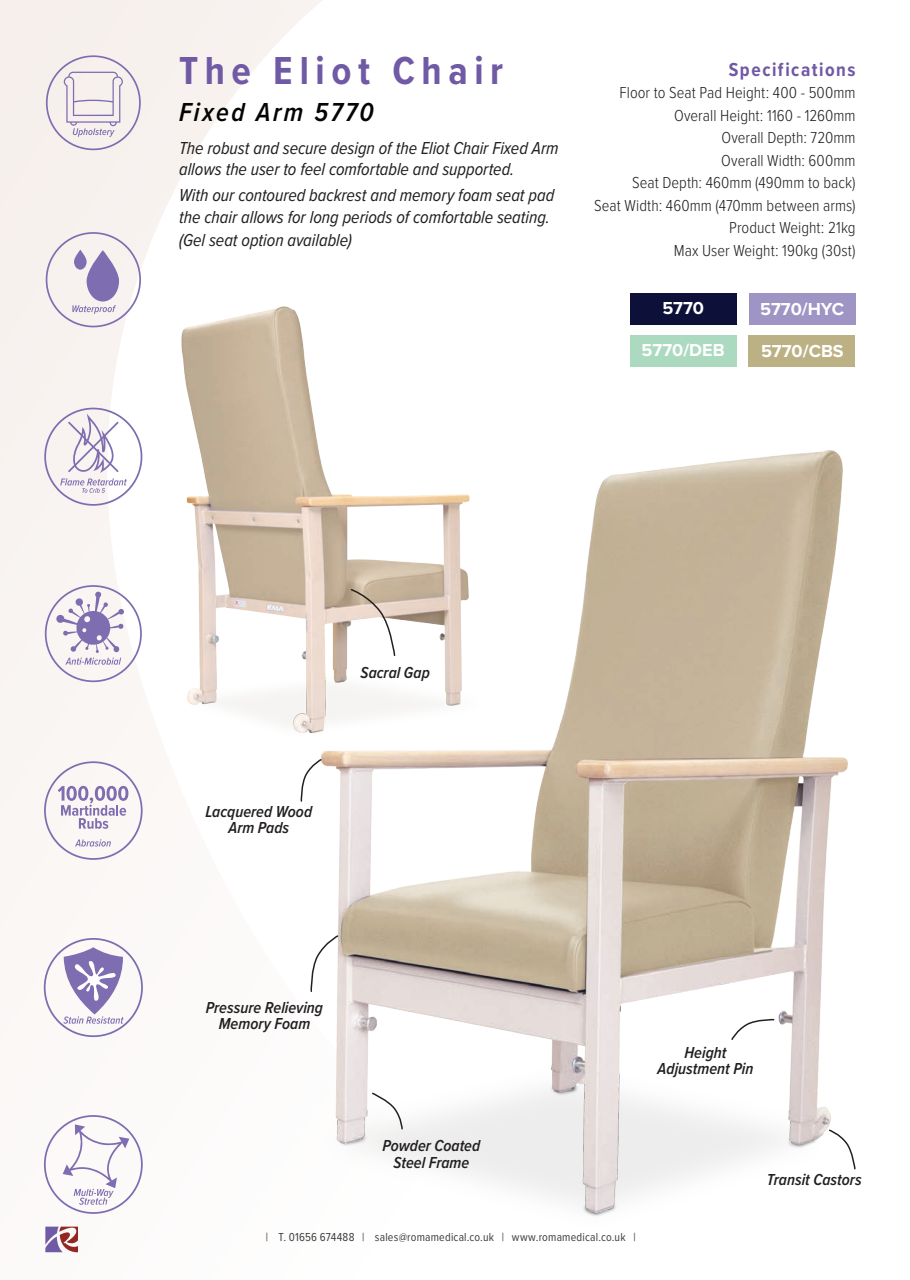
<style>
.page{position:relative;width:910px;height:1280px;background:#fff}
.page>*{position:absolute;margin:0;border:0;box-sizing:border-box;transform-origin:0 0}
.Table_Paragraph{font:700 40.5px "Proxima Nova Cond";letter-spacing:.165em;color:#7059a5}
.Table_Paragraph-2{font:italic 600 27px "Proxima Nova Cond";letter-spacing:.09em;color:#040503}
.Table_Paragraph-3{font:700 19.5px "Proxima Nova Cond";letter-spacing:.08em;color:#7059a5}
.Table_Paragraph-4{font:italic 18px/22.5px "Proxima Nova Cond";letter-spacing:-.005em;color:#231f20}
.t1{font:700 18px "Proxima Nova";color:#fff}
.Table_Paragraph-5{font:300 16.5px "Proxima Nova Cond";letter-spacing:.005em;color:#231f20}
.Table_Paragraph-6{font:italic 600 16.5px/16.5px "Proxima Nova Cond";color:#231f20;text-align:center}
.t2{font:12px "Proxima Nova Cond";letter-spacing:.015em;color:#3e3e3f}
</style>
<div class="page">
<svg style="left:0;top:0;width:322px;height:1253px"></svg>
<svg style="left:45px;top:1226px;width:33px;height:26px"></svg>
<img style="left:134px;top:291px;width:188px;height:468px">
<img style="left:278px;top:401px;width:570px;height:848px">
<svg style="left:310px;top:934px;width:29px;height:59px"></svg>
<svg style="left:828px;top:1129px;width:28px;height:41px"></svg>
<svg style="left:350px;top:588px;width:46px;height:69px"></svg>
<svg style="left:300px;top:758px;width:22px;height:44px"></svg>
<svg style="left:620px;top:971px;width:173px;height:70px"></svg>
<div style="left:630px;top:293px;width:107px;height:32px;background:#0d1039"></div>
<div style="left:630px;top:335px;width:107px;height:32px;background:#acdac0"></div>
<div style="left:749px;top:293px;width:106px;height:32px;background:#9f95c5"></div>
<div style="left:748px;top:335px;width:107px;height:32px;background:#bcb085"></div>
<svg style="left:371px;top:1092px;width:33px;height:38px"></svg>
<svg style="left:46px;top:232px;width:95px;height:95px"></svg>
<svg style="left:46px;top:55px;width:95px;height:95px;background:#e8e0e5"></svg>
<svg style="left:44px;top:938px;width:99px;height:99px"></svg>
<svg style="left:44px;top:1115px;width:99px;height:99px"></svg>
<svg style="left:44px;top:408px;width:98px;height:98px"></svg>
<svg style="left:45px;top:585px;width:97px;height:97px"></svg>
<svg style="left:44px;top:761px;width:99px;height:99px"></svg>
<p class="Table_Paragraph" style="left:179px;top:41px;width:326px">The Eliot Chair</p>
<p class="Table_Paragraph-2" style="left:179px;top:92px;width:196px">Fixed Arm 5770</p>
<p class="Table_Paragraph-4" style="left:179px;top:136px;width:381px;line-height:21px">The robust and secure design of the Eliot Chair Fixed Arm allows the user to feel comfortable and supported.</p>
<p class="Table_Paragraph-4" style="left:179px;top:183px;width:377px">With our contoured backrest and memory foam seat pad the chair allows for long periods of comfortable seating. (Gel seat option available)</p>
<p class="Table_Paragraph-3" style="left:729px;top:55px;width:128px">Specifications</p>
<p class="Table_Paragraph-5" style="left:620px;top:80px;width:238px">Floor to Seat Pad Height: 400 - 500mm</p>
<p class="Table_Paragraph-5" style="left:674px;top:103px;width:183px">Overall Height: 1160 - 1260mm</p>
<p class="Table_Paragraph-5" style="left:721px;top:125px;width:136px">Overall Depth: 720mm</p>
<p class="Table_Paragraph-5" style="left:721px;top:148px;width:136px">Overall Width: 600mm</p>
<p class="Table_Paragraph-5" style="left:632px;top:170px;width:225px">Seat Depth: 460mm (490mm to back)</p>
<p class="Table_Paragraph-5" style="left:594px;top:193px;width:263px">Seat Width: 460mm (470mm between arms)</p>
<p class="Table_Paragraph-5" style="left:729px;top:215px;width:128px">Product Weight: 21kg</p>
<p class="Table_Paragraph-5" style="left:674px;top:238px;width:183px">Max User Weight: 190kg (30st)</p>
<p class="t1" style="left:662px;top:295px;width:43px">5770</p>
<p class="t1" style="left:642px;top:337px;width:84px">5770/DEB</p>
<p class="t1" style="left:760px;top:295px;width:86px">5770/HYC</p>
<p class="t1" style="left:761px;top:338px;width:84px">5770/CBS</p>
<p class="Table_Paragraph-6" style="left:361px;top:663px;width:71px">Sacral Gap</p>
<p class="Table_Paragraph-6" style="left:205px;top:802px;width:108px">Lacquered Wood<br>Arm Pads</p>
<p class="Table_Paragraph-6" style="left:206px;top:998px;width:119px">Pressure Relieving<br>Memory Foam</p>
<p class="Table_Paragraph-6" style="left:383px;top:1137px;width:99px">Powder Coated<br>Steel Frame</p>
<p class="Table_Paragraph-6" style="left:657px;top:1043px;width:97px">Height<br>Adjustment Pin</p>
<p class="Table_Paragraph-6" style="left:767px;top:1171px;width:96px">Transit Castors</p>
<p class="t2" style="left:266px;top:1228px;width:371px">| T. 01656 674488 | sales@romamedical.co.uk | www.romamedical.co.uk |</p>
</div>
